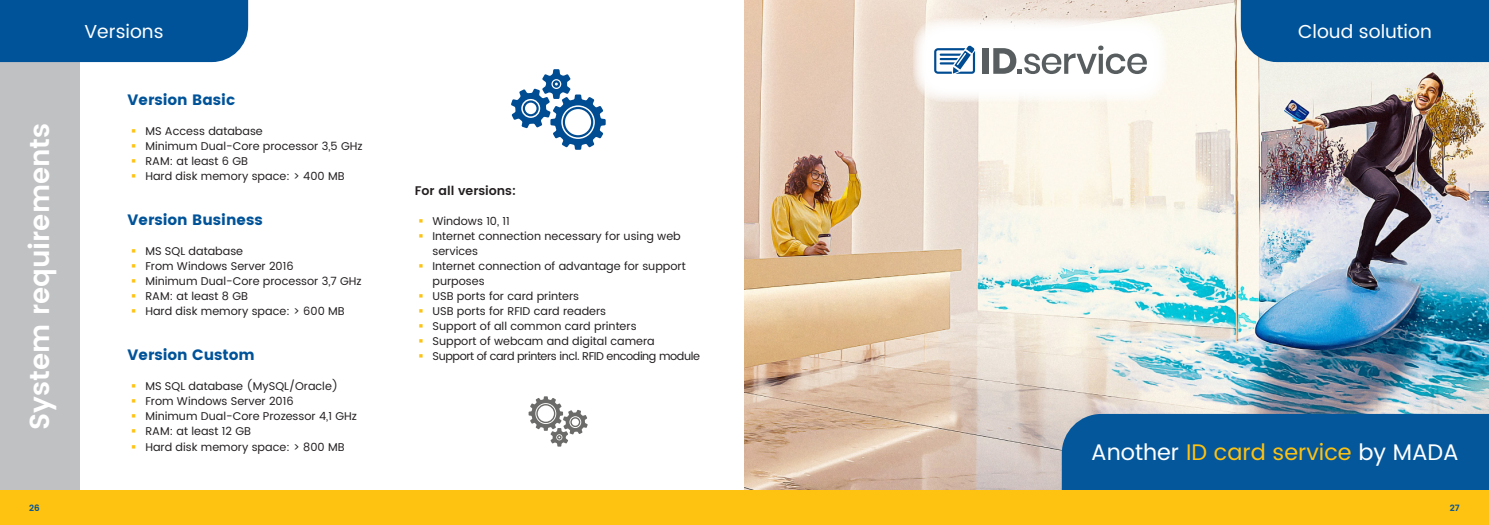
<style>
.page{position:relative;width:1489px;height:525px;background:#fff}
.page>*{position:absolute;margin:0;border:0;box-sizing:border-box;transform-origin:0 0}
.Produkttext{font:600 27.5px "Poppins";color:#fff}
.Seitenheadline_links{font:22.5px "Poppins";color:#fff}
.Seitenheadline_links-2{font:18.75px "Poppins";color:#fff}
.Überschrift_2{font:15px "Poppins";color:#015399}
.Fließtext{font:600 12.5px "Poppins";color:#231f20}
.t1{font:11.25px/15px "Poppins";color:#231f20}
.t2{font:11.25px "Poppins";letter-spacing:-.035em;color:#231f20}
.Seitenzahl{font:600 8.75px "Poppins";color:#015399}
.s1{color:#fec210}
</style>
<div class="page">
<img style="left:744px;top:0;width:744px;height:490px">
<div style="left:1061px;top:413px;width:427px;height:77px;background:#05579c"></div>
<div style="left:0;top:0;width:79px;height:524px;background:#c0c1c3"></div>
<div style="left:0;top:0;width:248px;height:62px;background:#015399"></div>
<div style="left:1240px;top:0;width:248px;height:62px;background:#015399"></div>
<svg style="left:511px;top:69px;width:94px;height:81px"></svg>
<svg style="left:528px;top:396px;width:59px;height:50px"></svg>
<div style="left:912px;top:18px;width:256px;height:84px;background:#fff;border-radius:28px"></div>
<div style="left:982px;top:48px;width:6px;height:26px;background:#585e5f"></div>
<svg style="left:993px;top:45px;width:153px;height:29px"></svg>
<svg style="left:934px;top:45px;width:41px;height:29px"></svg>
<div style="left:0;top:490px;width:1488px;height:34px;background:#fec210"></div>
<p class="Produkttext" style="left:19px;top:429px;width:308px;rotate:-90deg">System requirements</p>
<p class="Seitenheadline_links-2" style="left:85px;top:17px;width:80px">Versions</p>
<p class="Überschrift_2" style="left:128px;top:91px;width:109px">Version Basic</p>
<p class="t1" style="left:145px;top:124px;width:119px">MS Access database</p>
<p class="t1" style="left:145px;top:139px;width:219px">Minimum Dual-Core processor 3,5 GHz</p>
<p class="t1" style="left:145px;top:154px;width:104px">RAM: at least 6 GB</p>
<p class="t1" style="left:145px;top:169px;width:201px">Hard disk memory space: &gt; 400 MB</p>
<p class="Überschrift_2" style="left:128px;top:211px;width:137px">Version Business</p>
<p class="t1" style="left:145px;top:244px;width:99px">MS SQL database</p>
<p class="t1" style="left:145px;top:259px;width:150px">From Windows Server 2016</p>
<p class="t1" style="left:145px;top:274px;width:218px">Minimum Dual-Core processor 3,7 GHz</p>
<p class="t1" style="left:145px;top:289px;width:104px">RAM: at least 8 GB</p>
<p class="t1" style="left:145px;top:304px;width:201px">Hard disk memory space: &gt; 600 MB</p>
<p class="Überschrift_2" style="left:128px;top:346px;width:129px">Version Custom</p>
<p class="t1" style="left:145px;top:379px;width:194px">MS SQL database (MySQL/Oracle)</p>
<p class="t1" style="left:145px;top:394px;width:150px">From Windows Server 2016</p>
<p class="t1" style="left:145px;top:409px;width:213px">Minimum Dual-Core Prozessor 4,1 GHz</p>
<p class="t1" style="left:145px;top:424px;width:107px">RAM: at least 12 GB</p>
<p class="t1" style="left:145px;top:439px;width:201px">Hard disk memory space: &gt; 800 MB</p>
<p class="Fließtext" style="left:415px;top:181px;width:103px">For all versions:</p>
<p class="t1" style="left:432px;top:214px;width:79px">Windows 10, 11</p>
<p class="t1" style="left:432px;top:229px;width:250px">Internet connection necessary for using web services</p>
<p class="t1" style="left:432px;top:259px;width:255px">Internet connection of advantage for support purposes</p>
<p class="t1" style="left:432px;top:289px;width:148px">USB ports for card printers</p>
<p class="t1" style="left:432px;top:304px;width:175px">USB ports for RFID card readers</p>
<p class="t1" style="left:432px;top:319px;width:205px">Support of all common card printers</p>
<p class="t1" style="left:432px;top:334px;width:224px">Support of webcam and digital camera</p>
<p class="t2" style="left:432px;top:348px;width:269px">Support of card printers incl. RFID encoding module</p>
<p class="Seitenheadline_links-2" style="left:1297px;top:17px;width:135px">Cloud solution</p>
<p class="Seitenheadline_links" style="left:1091px;top:435px;width:369px">Another <span class="s1">ID card service</span> by MADA</p>
<p class="Seitenzahl" style="left:29px;top:500px;width:12px">26</p>
<p class="Seitenzahl" style="left:1449px;top:500px;width:11px">27</p>
</div>
